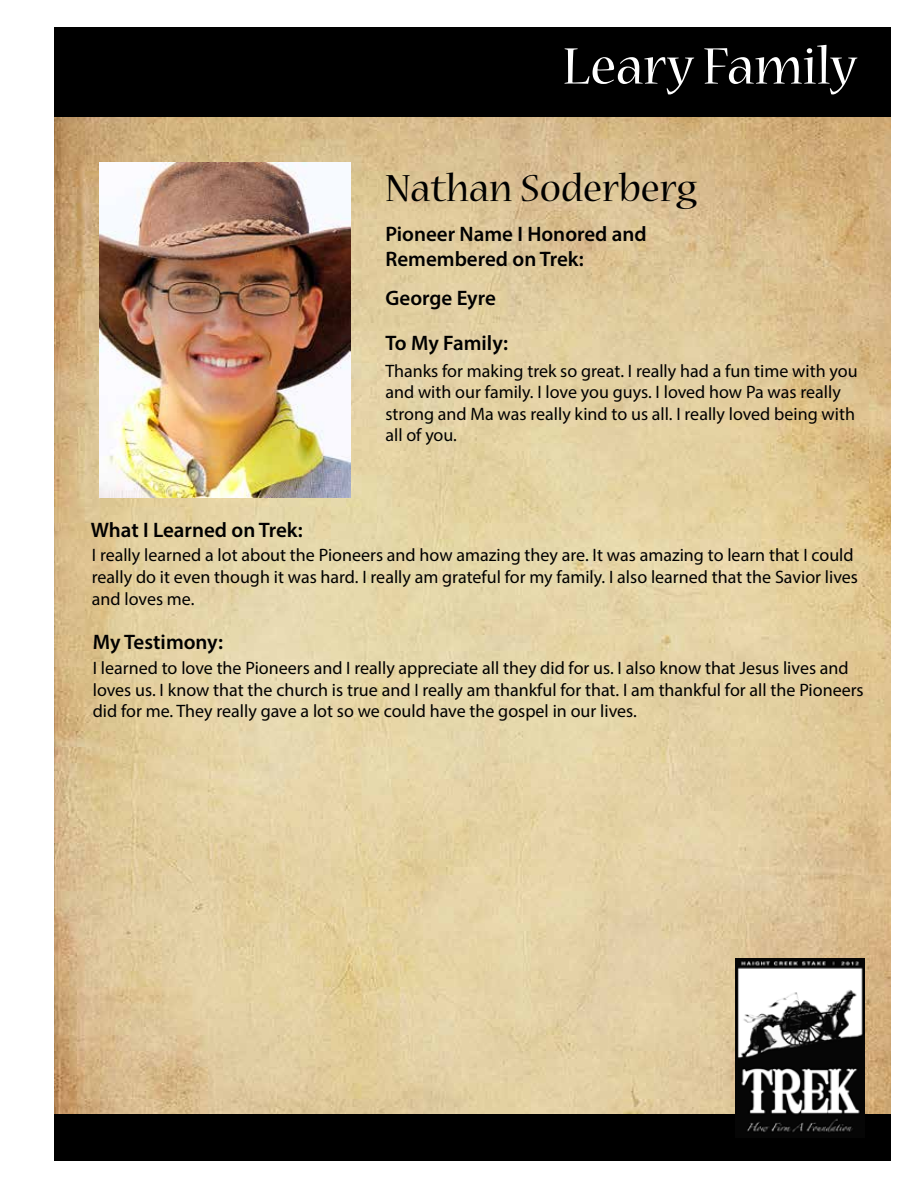
<style>
.page{position:relative;width:918px;height:1188px;background:#fff}
.page>*{position:absolute;margin:0;border:0;box-sizing:border-box;transform-origin:0 0}
.t1{font:57px "Nueva Std";color:#fff}
.t2{font:42px "Nueva Std";color:#000}
.t3{font:600 21px/25.2px "Myriad Pro";color:#000}
.t4{font:18px/21.6px "Myriad Pro";color:#000}
</style>
<div class="page">
<img style="left:54px;top:117px;width:837px;height:997px">
<div style="left:54px;top:27px;width:837px;height:90px;background:#000"></div>
<div style="left:54px;top:1114px;width:837px;height:47px;background:#000"></div>
<img style="left:735px;top:959px;width:129px;height:174px">
<img style="left:100px;top:162px;width:251px;height:335px">
<h1 class="t1" style="left:563px;top:40px;width:295px">Leary Family</h1>
<h2 class="t2" style="left:385px;top:169px;width:313px">Nathan Soderberg</h2>
<p class="t3" style="left:385px;top:221px;width:263px">Pioneer Name I Honored and<br>Remembered on Trek:</p>
<p class="t3" style="left:385px;top:284px;width:112px">George Eyre</p>
<p class="t3" style="left:385px;top:330px;width:124px">To My Family:</p>
<p class="t3" style="left:91px;top:516px;width:213px">What I Learned on Trek:</p>
<p class="t4" style="left:385px;top:359px;width:474px">Thanks for making trek so great. I really had a fun time with you and with our family. I love you guys. I loved how Pa was really strong and Ma was really kind to us all. I really loved being with all of you.</p>
<p class="t4" style="left:92px;top:544px;width:768px">I really learned a lot about the Pioneers and how amazing they are. It was amazing to learn that I could really do it even though it was hard. I really am grateful for my family. I also learned that the Savior lives and loves me.</p>
<p class="t3" style="left:93px;top:629px;width:132px">My Testimony:</p>
<p class="t4" style="left:93px;top:657px;width:772px">I learned to love the Pioneers and I really appreciate all they did for us. I also know that Jesus lives and loves us. I know that the church is true and I really am thankful for that. I am thankful for all the Pioneers did for me. They really gave a lot so we could have the gospel in our lives.</p>
</div>
